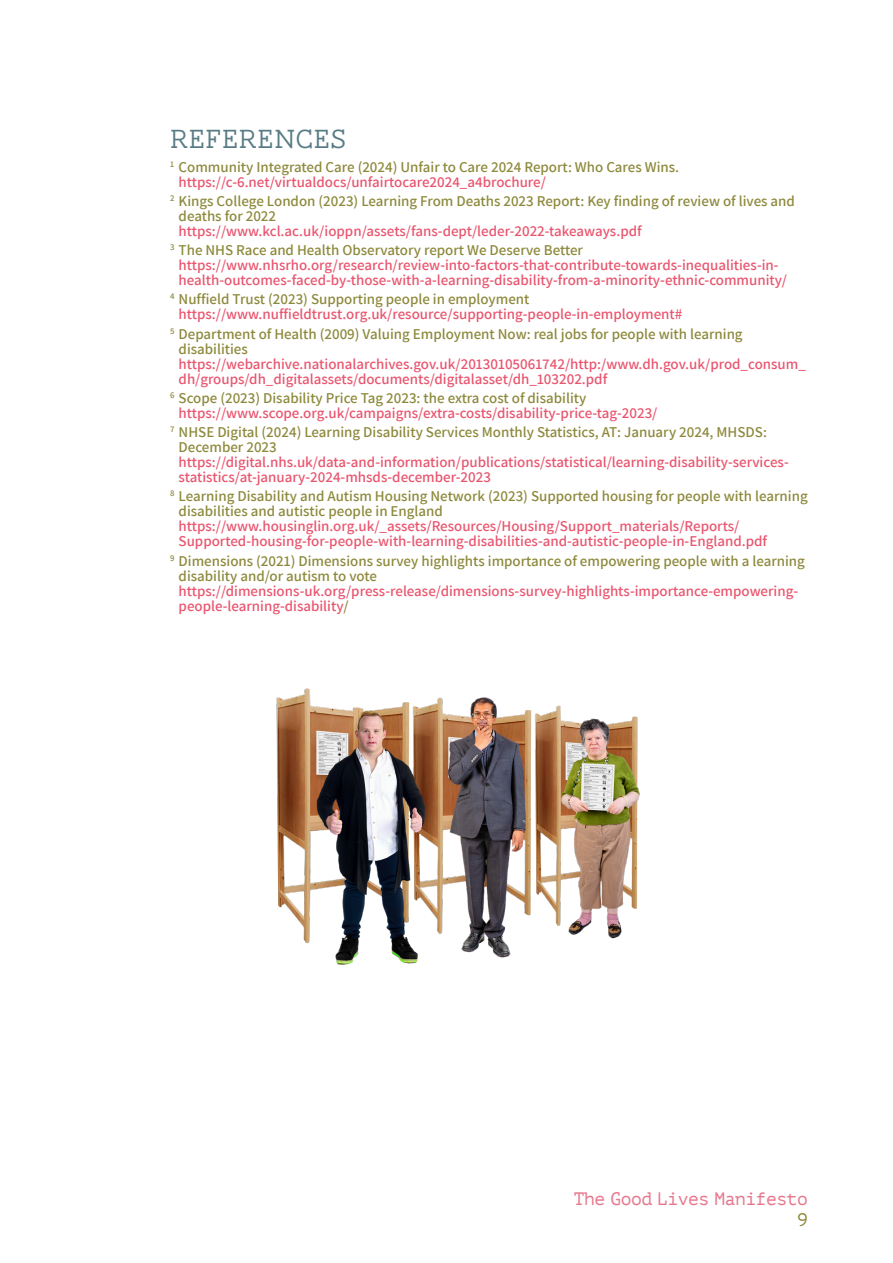
<style>
.page{position:relative;width:893px;height:1263px;background:#fff}
.page>*{position:absolute;margin:0;border:0;box-sizing:border-box;transform-origin:0 0}
.title_small{font:300 27px "AW Conqueror Slab";color:#587c85}
.t1{font:18px "PT Mono";letter-spacing:-.025em;color:#e7778d}
.t2{font:18px "PT Mono";color:#8d893c}
.footnote_text{font:600 15px/15px "Assistant";color:#e9556f}
.footnote_text-2{font:600 15px/15px "Assistant";color:#8d893c}
.s1{color:#8d893c}
</style>
<div class="page">
<img style="left:276px;top:688px;width:364px;height:277px">
<p class="title_small" style="left:170px;top:125px;width:179px">REFERENCES</p>
<p class="footnote_text-2" style="left:170px;top:158px;width:511px"><sup>1</sup> Community Integrated Care (2024) Unfair to Care 2024 Report: Who Cares Wins.</p>
<p class="footnote_text" style="left:179px;top:173px;width:369px">https://c-6.net/virtualdocs/unfairtocare2024_a4brochure/</p>
<p class="footnote_text-2" style="left:179px;top:193px;width:618px;text-indent:-9px"><sup>2</sup> Kings College London (2023) Learning From Deaths 2023 Report: Key finding of review of lives and deaths for 2022</p>
<p class="footnote_text" style="left:179px;top:223px;width:465px">https://www.kcl.ac.uk/ioppn/assets/fans-dept/leder-2022-takeaways.pdf</p>
<p class="footnote_text-2" style="left:170px;top:242px;width:414px"><sup>3</sup> The NHS Race and Health Observatory report We Deserve Better</p>
<p class="footnote_text" style="left:179px;top:257px;width:610px">https://www.nhsrho.org/research/review-into-factors-that-contribute-towards-inequalities-in&shy;health-outcomes-faced-by-those-with-a-learning-disability-from-a-minority-ethnic-community/</p>
<p class="footnote_text-2" style="left:170px;top:291px;width:361px"><sup>4</sup> Nuffield Trust (2023) Supporting people in employment</p>
<p class="footnote_text" style="left:179px;top:306px;width:505px">https://www.nuffieldtrust.org.uk/resource/supporting-people-in-employment#</p>
<p class="footnote_text-2" style="left:179px;top:325px;width:566px;text-indent:-9px"><sup>5</sup> Department of Health (2009) Valuing Employment Now: real jobs for people with learning disabilities</p>
<p class="footnote_text" style="left:179px;top:355px;width:629px">https://webarchive.nationalarchives.gov.uk/20130105061742/http:/www.dh.gov.uk/prod_consum_ dh/groups/dh_digitalassets/documents/digitalasset/dh_103202.pdf</p>
<p class="footnote_text-2" style="left:170px;top:390px;width:418px"><sup>6</sup> Scope (2023) Disability Price Tag 2023: the extra cost of disability</p>
<p class="footnote_text" style="left:179px;top:405px;width:480px">https://www.scope.org.uk/campaigns/extra-costs/disability-price-tag-2023/</p>
<p class="footnote_text-2" style="left:179px;top:424px;width:590px;text-indent:-9px"><sup>7</sup> NHSE Digital (2024) Learning Disability Services Monthly Statistics, AT: January 2024, MHSDS:<br>December 2023</p>
<p class="footnote_text" style="left:179px;top:454px;width:612px">https://digital.nhs.uk/data-and-information/publications/statistical/learning-disability-services&shy;statistics/at-january-2024-mhsds-december-2023</p>
<p class="footnote_text-2" style="left:179px;top:488px;width:631px;text-indent:-9px"><sup>8</sup> Learning Disability and Autism Housing Network (2023) Supported housing for people with learning disabilities and autistic people in England</p>
<p class="footnote_text" style="left:179px;top:518px;width:590px">https://www.housinglin.org.uk/_assets/Resources/Housing/Support_materials/Reports/<br>Supported-housing-for-people-with-learning-disabilities-and-autistic-people-in-England.pdf</p>
<p class="footnote_text-2" style="left:179px;top:552px;width:628px;text-indent:-9px"><sup>9</sup> Dimensions (2021) Dimensions survey highlights importance of empowering people with a learning disability and/or autism to vote</p>
<p class="footnote_text" style="left:179px;top:582px;width:621px">https://dimensions-uk.org/press-release/dimensions-survey-highlights-importance-empowering&shy;people-learning-disability<span class="s1">/</span></p>
<p class="t1" style="left:574px;top:1188px;width:236px">The Good Lives Manifesto</p>
<p class="t2" style="left:797px;top:1209px;width:12px">9</p>
</div>
